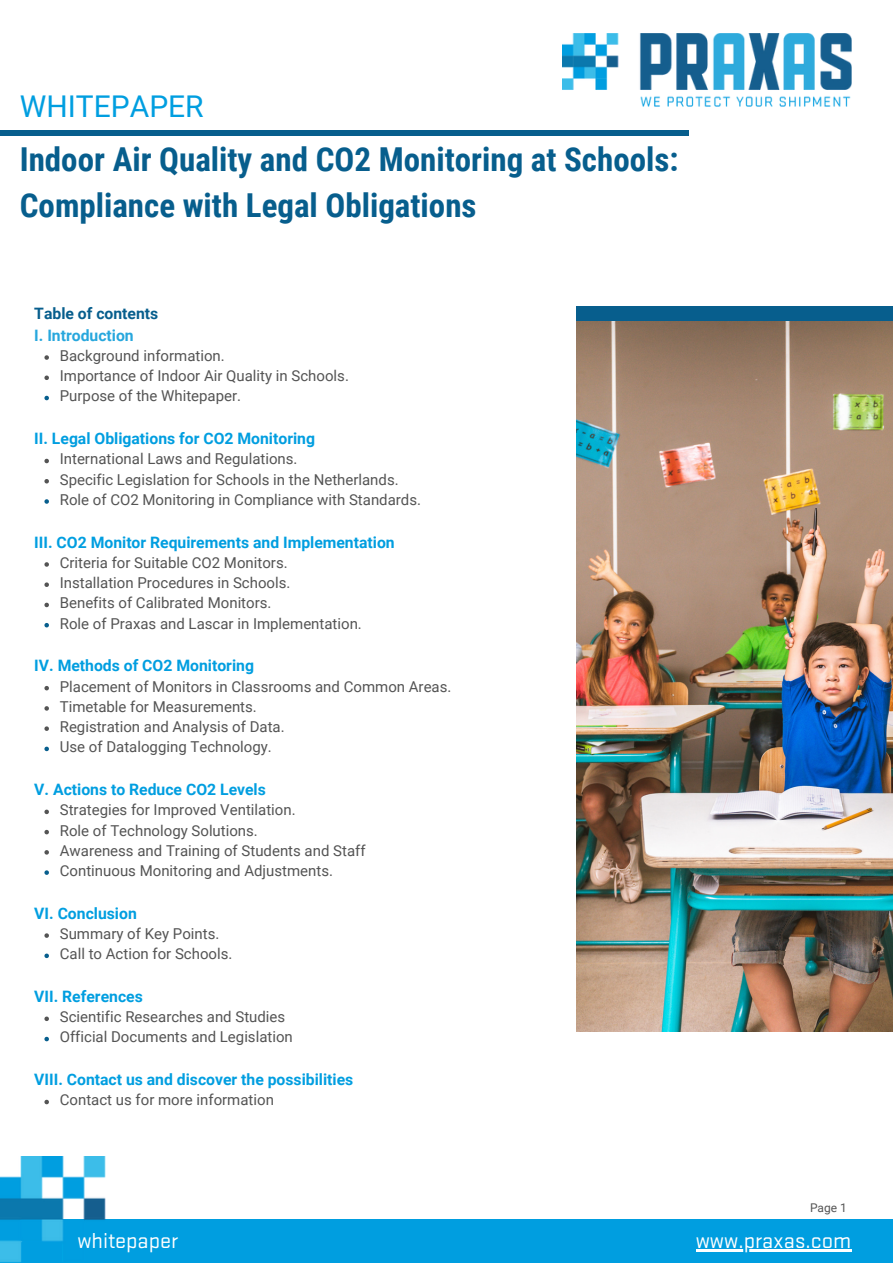
<style>
.page{position:relative;width:893px;height:1264px;background:#fff}
.page>*{position:absolute;margin:0;border:0;box-sizing:border-box;transform-origin:0 0}
.t1{font:700 33px/46px "Roboto Condensed";color:#075e8d}
.t2{font:30px "Roboto";color:#009ee0}
.t3{font:22.5px "Stratum 2";color:#fff}
.t4{font:700 15.75px "Roboto";color:#009ee0}
.t5{font:700 15.75px "Roboto";color:#075e8d}
.t6{font:700 15.75px "Roboto";color:#27a7dd}
.t7{font:15px "Roboto";color:#545454}
.t8{font:12px "Roboto";color:#545454}
</style>
<div class="page">
<img style="left:562px;top:33px;width:289px;height:74px">
<div style="left:0;top:1219px;width:892px;height:43px;background:#009ee0"></div>
<img style="left:0;top:1156px;width:106px;height:106px">
<div style="left:0;top:130px;width:689px;height:6px;background:#075e8d"></div>
<img style="left:576px;top:320px;width:316px;height:711px">
<div style="left:576px;top:306px;width:316px;height:14px;background:#075e8d"></div>
<svg style="left:44px;top:355px;width:5px;height:5px"></svg>
<svg style="left:44px;top:375px;width:5px;height:5px"></svg>
<svg style="left:44px;top:396px;width:5px;height:4px"></svg>
<svg style="left:44px;top:459px;width:5px;height:4px"></svg>
<svg style="left:44px;top:479px;width:5px;height:4px"></svg>
<svg style="left:44px;top:499px;width:5px;height:4px"></svg>
<svg style="left:44px;top:562px;width:5px;height:4px"></svg>
<svg style="left:44px;top:582px;width:5px;height:5px"></svg>
<svg style="left:44px;top:602px;width:5px;height:5px"></svg>
<svg style="left:44px;top:623px;width:5px;height:4px"></svg>
<svg style="left:44px;top:686px;width:5px;height:4px"></svg>
<svg style="left:44px;top:706px;width:5px;height:4px"></svg>
<svg style="left:44px;top:726px;width:5px;height:5px"></svg>
<svg style="left:44px;top:746px;width:5px;height:5px"></svg>
<svg style="left:44px;top:809px;width:5px;height:5px"></svg>
<svg style="left:44px;top:829px;width:5px;height:5px"></svg>
<svg style="left:44px;top:850px;width:5px;height:4px"></svg>
<svg style="left:44px;top:870px;width:5px;height:4px"></svg>
<svg style="left:44px;top:933px;width:5px;height:4px"></svg>
<svg style="left:44px;top:953px;width:5px;height:5px"></svg>
<svg style="left:44px;top:1016px;width:5px;height:5px"></svg>
<svg style="left:44px;top:1036px;width:5px;height:5px"></svg>
<svg style="left:44px;top:1099px;width:5px;height:5px"></svg>
<hr style="left:695px;top:1249px;width:156px;height:2px;background:#fff">
<p class="t2" style="left:20px;top:89px;width:185px">WHITEPAPER</p>
<p class="t1" style="left:20px;top:137px;width:660px">Indoor Air Quality and CO2 Monitoring at Schools:<br>Compliance with Legal Obligations</p>
<p class="t5" style="left:34px;top:305px;width:125px">Table of contents</p>
<p class="t6" style="left:34px;top:326px;width:101px">I. Introduction</p>
<p class="t7" style="left:60px;top:347px;width:166px">Background information.</p>
<p class="t7" style="left:60px;top:367px;width:290px">Importance of Indoor Air Quality in Schools.</p>
<p class="t7" style="left:60px;top:387px;width:183px">Purpose of the Whitepaper.</p>
<p class="t4" style="left:34px;top:429px;width:282px">II. Legal Obligations for CO2 Monitoring</p>
<p class="t7" style="left:60px;top:450px;width:239px">International Laws and Regulations.</p>
<p class="t7" style="left:60px;top:470px;width:340px">Specific Legislation for Schools in the Netherlands.</p>
<p class="t7" style="left:60px;top:491px;width:363px">Role of CO2 Monitoring in Compliance with Standards.</p>
<p class="t4" style="left:34px;top:533px;width:362px">III. CO2 Monitor Requirements and Implementation</p>
<p class="t7" style="left:60px;top:554px;width:229px">Criteria for Suitable CO2 Monitors.</p>
<p class="t7" style="left:60px;top:574px;width:232px">Installation Procedures in Schools.</p>
<p class="t7" style="left:60px;top:594px;width:213px">Benefits of Calibrated Monitors.</p>
<p class="t7" style="left:60px;top:614px;width:303px">Role of Praxas and Lascar in Implementation.</p>
<p class="t4" style="left:34px;top:656px;width:221px">IV. Methods of CO2 Monitoring</p>
<p class="t7" style="left:60px;top:677px;width:393px">Placement of Monitors in Classrooms and Common Areas.</p>
<p class="t7" style="left:60px;top:698px;width:198px">Timetable for Measurements.</p>
<p class="t7" style="left:60px;top:718px;width:226px">Registration and Analysis of Data.</p>
<p class="t7" style="left:60px;top:738px;width:213px">Use of Datalogging Technology.</p>
<p class="t4" style="left:34px;top:780px;width:233px">V. Actions to Reduce CO2 Levels</p>
<p class="t7" style="left:60px;top:801px;width:237px">Strategies for Improved Ventilation.</p>
<p class="t7" style="left:60px;top:821px;width:199px">Role of Technology Solutions.</p>
<p class="t7" style="left:60px;top:841px;width:307px">Awareness and Training of Students and Staff</p>
<p class="t7" style="left:60px;top:862px;width:275px">Continuous Monitoring and Adjustments.</p>
<p class="t4" style="left:34px;top:904px;width:104px">VI. Conclusion</p>
<p class="t7" style="left:60px;top:925px;width:161px">Summary of Key Points.</p>
<p class="t7" style="left:60px;top:945px;width:174px">Call to Action for Schools.</p>
<p class="t4" style="left:34px;top:987px;width:110px">VII. References</p>
<p class="t7" style="left:60px;top:1008px;width:227px">Scientific Researches and Studies</p>
<p class="t7" style="left:60px;top:1028px;width:234px">Official Documents and Legislation</p>
<p class="t4" style="left:34px;top:1070px;width:320px">VIII. Contact us and discover the possibilities</p>
<p class="t7" style="left:60px;top:1091px;width:215px">Contact us for more information</p>
<p class="t8" style="left:809px;top:1200px;width:38px">Page 1</p>
<p class="t3" style="left:77px;top:1227px;width:102px">whitepaper</p>
<p class="t3" style="left:695px;top:1227px;width:157px">www.praxas.com</p>
</div>
